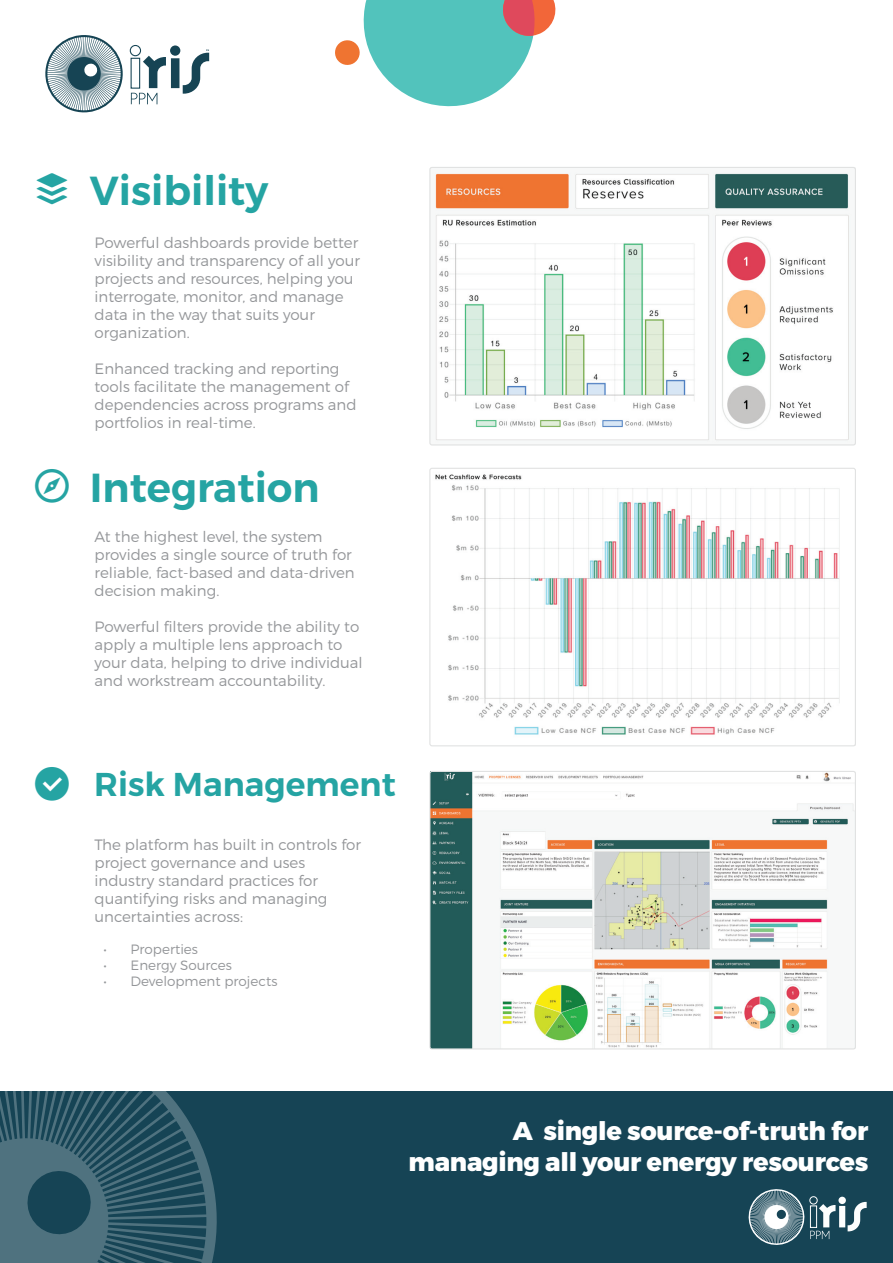
<style>
.page{position:relative;width:893px;height:1263px;background:#fff}
.page>*{position:absolute;margin:0;border:0;box-sizing:border-box;transform-origin:0 0}
.t1{font:600 40.5px "Montserrat";color:#25a4a3}
.t2{font:600 33px "Montserrat";color:#25a4a3}
.t3{font:800 25.5px/30.6px "Montserrat";letter-spacing:-.01em;color:#fff;text-align:right}
.t4{font:300 15px/18px "Montserrat";color:#949699}
.t5{font:300 13.5px "Montserrat";color:#949699}
</style>
<div class="page">
<svg style="left:335px;top:0;width:220px;height:106px"></svg>
<img style="left:435px;top:173px;width:414px;height:268px">
<img style="left:435px;top:474px;width:405px;height:261px">
<img style="left:431px;top:773px;width:423px;height:274px">
<div style="left:429px;top:167px;width:427px;height:278px;border:1px solid #e1e2e2;border-radius:2px"></div>
<div style="left:429px;top:468px;width:427px;height:278px;border:1px solid #e1e2e2;border-radius:2px"></div>
<div style="left:429px;top:771px;width:427px;height:278px;border:1px solid #e1e2e2;border-radius:2px"></div>
<svg style="left:45px;top:35px;width:164px;height:78px"></svg>
<div style="left:0;top:1092px;width:893px;height:171px;background:#164455"></div>
<svg style="left:748px;top:1189px;width:119px;height:56px"></svg>
<svg style="left:0;top:1091px;width:217px;height:172px"></svg>
<h1 class="t1" style="left:90px;top:165px;width:180px">Visibility</h1>
<p class="t4" style="left:95px;top:234px;width:267px">Powerful dashboards provide better visibility and transparency of all your projects and resources, helping you interrogate, monitor, and manage data in the way that suits your organization.</p>
<p class="t4" style="left:95px;top:360px;width:264px">Enhanced tracking and reporting tools facilitate the management of dependencies across programs and portfolios in real-time.</p>
<h1 class="t1" style="left:90px;top:462px;width:231px">Integration</h1>
<p class="t4" style="left:95px;top:528px;width:262px">At the highest level, the system provides a single source of truth for reliable, fact-based and data-driven decision making.</p>
<p class="t4" style="left:95px;top:618px;width:270px">Powerful filters provide the ability to apply a multiple lens approach to your data, helping to drive individual and workstream accountability.</p>
<h2 class="t2" style="left:94px;top:764px;width:303px">Risk Management</h2>
<p class="t4" style="left:95px;top:835px;width:268px">The platform has built in controls for project governance and uses industry standard practices for quantifying risks and managing uncertainties across:</p>
<p class="t5" style="left:104px;top:941px;width:96px">• Properties</p>
<p class="t5" style="left:104px;top:957px;width:130px">• Energy Sources</p>
<p class="t5" style="left:104px;top:973px;width:175px">• Development projects</p>
<h3 class="t3" style="left:409px;top:1116px;width:461px">A single source-of-truth for managing all your energy resources</h3>
</div>
